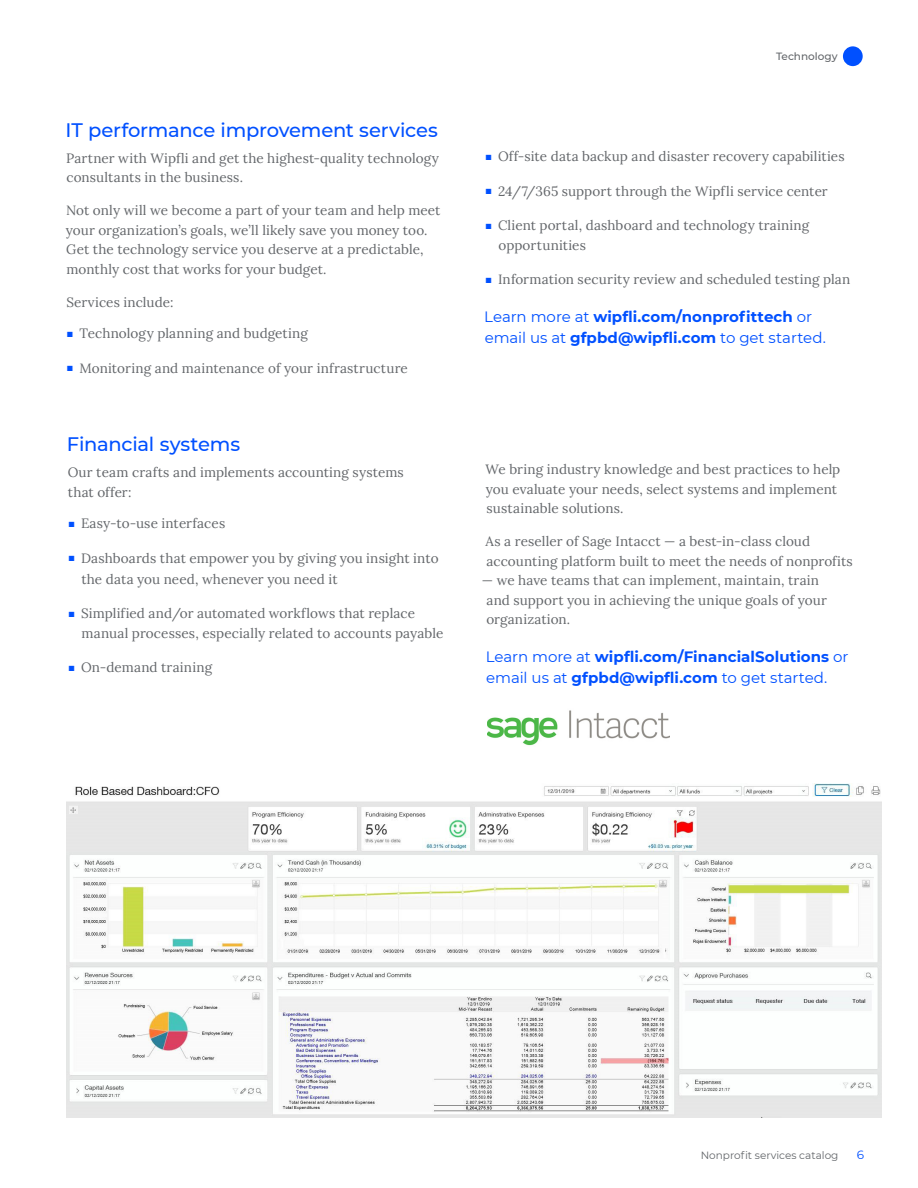
<style>
.page{position:relative;width:918px;height:1188px;background:#fff}
.page>*{position:absolute;margin:0;border:0;box-sizing:border-box;transform-origin:0 0}
.t1{font:500 19.5px "Montserrat";letter-spacing:-.01em;color:#0050ff}
.t2{font:700 15px/21px "Montserrat";letter-spacing:.005em;color:#0050ff}
.t3{font:13.5px/19.5px "Lora";letter-spacing:.01em;color:#63666a}
.t4{font:12px "Montserrat";color:#0050ff}
.t5{font:10.5px "Montserrat";color:#63666a}
.t6{font:500 10.5px "Montserrat";color:#63666a}
.s1{color:#0050ff}
.s2{font-weight:400}
</style>
<div class="page">
<img style="left:487px;top:710px;width:182px;height:36px">
<img style="left:66px;top:784px;width:815px;height:333px">
<div style="left:843px;top:46px;width:20px;height:20px;background:#0050ff;border-radius:50%"></div>
<h1 class="t1" style="left:65px;top:116px;width:374px">IT performance improvement services</h1>
<p class="t3" style="left:66px;top:148px;width:374px">Partner with Wipfli and get the highest-quality technology consultants in the business.</p>
<p class="t3" style="left:66px;top:200px;width:376px">Not only will we become a part of your team and help meet your organization’s goals, we’ll likely save you money too.<br>Get the technology service you deserve at a predictable, monthly cost that works for your budget.</p>
<p class="t3" style="left:66px;top:292px;width:109px">Services include:</p>
<p class="t3" style="left:67px;top:323px;width:242px"><span class="s1">■</span> Technology planning and budgeting</p>
<p class="t3" style="left:67px;top:358px;width:342px"><span class="s1">■</span> Monitoring and maintenance of your infrastructure</p>
<h1 class="t1" style="left:67px;top:430px;width:175px">Financial systems</h1>
<p class="t3" style="left:68px;top:462px;width:338px">Our team crafts and implements accounting systems that offer:</p>
<p class="t3" style="left:69px;top:513px;width:158px"><span class="s1">■</span> Easy-to-use interfaces</p>
<p class="t3" style="left:81px;top:546px;width:359px;line-height:21px;text-indent:-13px"><span class="s1">■</span> Dashboards that empower you by giving you insight into the data you need, whenever you need it</p>
<p class="t3" style="left:81px;top:603px;width:363px;text-indent:-13px"><span class="s1">■</span> Simplified and/or automated workflows that replace manual processes, especially related to accounts payable</p>
<p class="t3" style="left:69px;top:657px;width:145px"><span class="s1">■</span> On-demand training</p>
<p class="t6" style="left:776px;top:49px;width:63px">Technology</p>
<p class="t3" style="left:486px;top:146px;width:360px"><span class="s1">■</span> Off-site data backup and disaster recovery capabilities</p>
<p class="t3" style="left:486px;top:181px;width:344px"><span class="s1">■</span> 24/7/365 support through the Wipfli service center</p>
<p class="t3" style="left:498px;top:215px;width:312px;text-indent:-13px"><span class="s1">■</span> Client portal, dashboard and technology training opportunities</p>
<p class="t3" style="left:486px;top:269px;width:366px"><span class="s1">■</span> Information security review and scheduled testing plan</p>
<p class="t2" style="left:484px;top:305px;width:343px"><span class="s2">Learn more at</span> wipfli.com/nonprofittech <span class="s2">or email us at</span> gfpbd@wipfli.com <span class="s2">to get started.</span></p>
<p class="t3" style="left:486px;top:459px;width:356px">We bring industry knowledge and best practices to help you evaluate your needs, select systems and implement sustainable solutions.</p>
<p class="t3" style="left:486px;top:531px;width:369px">As a reseller of Sage Intacct — a best-in-class cloud accounting platform built to meet the needs of nonprofits</p>
<p class="t3" style="left:486px;top:570px;width:342px;text-indent:-5px">— we have teams that can implement, maintain, train and support you in achieving the unique goals of your organization.</p>
<p class="t2" style="left:486px;top:645px;width:364px"><span class="s2">Learn more at</span> wipfli.com/FinancialSolutions <span class="s2">or email us at</span> gfpbd@wipfli.com <span class="s2">to get started.</span></p>
<p class="t5" style="left:701px;top:1148px;width:139px">Nonprofit services catalog</p>
<p class="t4" style="left:857px;top:1146px;width:9px">6</p>
</div>
